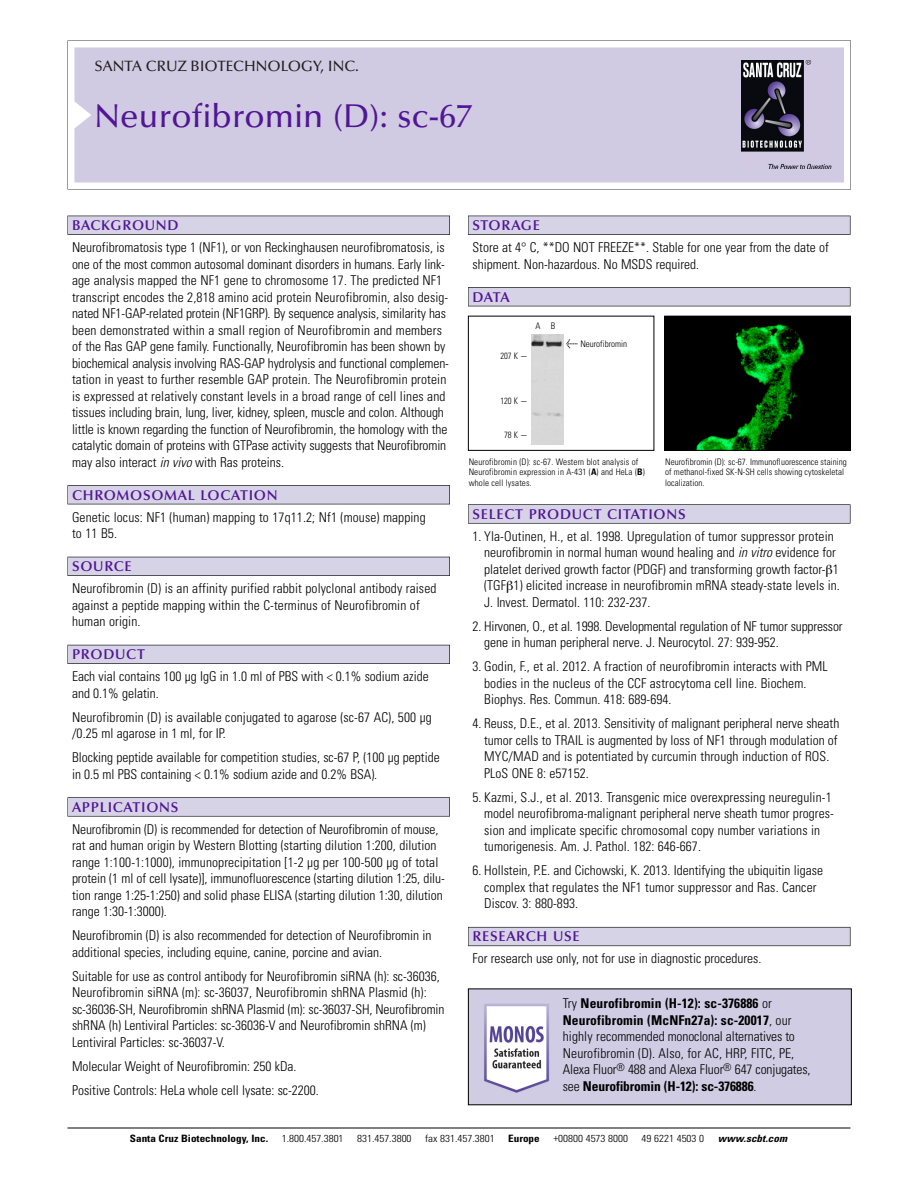
<style>
.page{position:relative;width:918px;height:1188px;background:#fff}
.page>*{position:absolute;margin:0;border:0;box-sizing:border-box;transform-origin:0 0}
.t1{font:500 33px "Optima";color:#511695}
.t2{font:500 15px "Optima";color:#231f20}
.t3{font:600 14.25px "Optima";letter-spacing:.05em;color:#511695}
.t4{font:300 condensed 13.5px/16.5px "Univers";color:#000}
.t5{font:300 condensed 10.2px "Univers";color:#000;scale:1.1 1}
.t6{font:700 condensed 10.2px "Univers";color:#000;scale:1.1 1}
.t7{font:italic 700 condensed 10.2px "Univers";letter-spacing:.005em;color:#000;scale:1.1 1}
.t8{font:300 condensed 9px/10.5px "Univers";letter-spacing:.005em;color:#000}
.t9{font:300 condensed 9px "Univers";letter-spacing:.005em;color:#000;scale:.95 1}
.s1{font-style:italic}
.s2{font-family:"Meta Plus";font-weight:400;font-stretch:normal;font-size:10.5px}
.s3{font-weight:700}
</style>
<div class="page">
<svg style="left:68px;top:40px;width:783px;height:149px"></svg>
<div style="left:74px;top:47px;width:770px;height:135px;background:#d1cae3"></div>
<img style="left:741px;top:60px;width:90px;height:108px">
<div style="left:68px;top:216px;width:382px;height:19px;background:#525155"></div>
<div style="left:68px;top:216px;width:381px;height:18px;background:#d7d3e7"></div>
<div style="left:68px;top:485px;width:382px;height:19px;background:#525155"></div>
<div style="left:68px;top:486px;width:381px;height:18px;background:#d7d3e7"></div>
<div style="left:68px;top:557px;width:382px;height:19px;background:#525158"></div>
<div style="left:68px;top:557px;width:381px;height:18px;background:#d7d3e7"></div>
<div style="left:68px;top:645px;width:382px;height:19px;background:#54535a"></div>
<div style="left:68px;top:645px;width:381px;height:18px;background:#d7d3e7"></div>
<svg style="left:68px;top:797px;width:382px;height:20px"></svg>
<div style="left:68px;top:798px;width:381px;height:18px;background:#d7d3e7"></div>
<div style="left:468px;top:216px;width:382px;height:19px;background:#525155"></div>
<div style="left:468px;top:216px;width:382px;height:18px;background:#d7d3e7"></div>
<div style="left:468px;top:287px;width:382px;height:19px;background:#525155"></div>
<div style="left:468px;top:288px;width:382px;height:18px;background:#d7d3e7"></div>
<div style="left:468px;top:504px;width:382px;height:20px;background:#666667"></div>
<div style="left:468px;top:505px;width:382px;height:18px;background:#d7d3e7"></div>
<div style="left:468px;top:927px;width:382px;height:19px;background:#66646d"></div>
<div style="left:468px;top:928px;width:382px;height:18px;background:#d7d3e7"></div>
<hr style="left:68px;top:1128px;width:782px;height:1px;background:#000">
<img style="left:666px;top:318px;width:183px;height:131px">
<div style="left:664px;top:316px;width:187px;height:135px;border:1px solid #000"></div>
<div style="left:468px;top:316px;width:186px;height:135px;border:1px solid #000"></div>
<img style="left:531px;top:334px;width:32px;height:111px">
<img style="left:470px;top:990px;width:380px;height:113px">
<p class="t2" style="left:94px;top:61px;width:266px">SANTA CRUZ BIOTECHNOLOGY, INC.</p>
<h1 class="t1" style="left:94px;top:103px;width:379px">Neurofibromin (D): sc-67</h1>
<p class="t3" style="left:72px;top:219px;width:108px">BACKGROUND</p>
<p class="t4" style="left:72px;top:240px;width:378px">Neurofibromatosis type 1 (NF1), or von Reckinghausen neurofibromatosis, is one of the most common autosomal dominant disorders in humans. Early link&shy;age analysis mapped the NF1 gene to chromosome 17. The predicted NF1 transcript encodes the 2,818 amino acid protein Neurofibromin, also desig&shy;nated NF1-GAP-related protein (NF1GRP). By sequence analysis, similarity has been demonstrated within a small region of Neurofibromin and members of the Ras GAP gene family. Functionally, Neurofibromin has been shown by biochemical analysis involving RAS-GAP hydrolysis and functional complemen&shy;tation in yeast to further resemble GAP protein. The Neurofibromin protein is expressed at relatively constant levels in a broad range of cell lines and tissues including brain, lung, liver, kidney, spleen, muscle and colon. Although little is known regarding the function of Neurofibromin, the homology with the catalytic domain of proteins with GTPase activity suggests that Neurofibromin may also interact <span class="s1">in vivo</span> with Ras proteins.</p>
<p class="t3" style="left:72px;top:489px;width:207px">CHROMOSOMAL LOCATION</p>
<p class="t4" style="left:72px;top:510px;width:355px">Genetic locus: NF1 (human) mapping to 17q11.2; Nf1 (mouse) mapping to 11 B5.</p>
<p class="t3" style="left:72px;top:561px;width:61px">SOURCE</p>
<p class="t4" style="left:72px;top:581px;width:366px">Neurofibromin (D) is an affinity purified rabbit polyclonal antibody raised against a peptide mapping within the C-terminus of Neurofibromin of human origin.</p>
<p class="t3" style="left:72px;top:649px;width:74px">PRODUCT</p>
<p class="t4" style="left:72px;top:669px;width:358px">Each vial contains 100 µg IgG in 1.0 ml of PBS with &lt; 0.1% sodium azide and 0.1% gelatin.</p>
<p class="t4" style="left:72px;top:710px;width:361px">Neurofibromin (D) is available conjugated to agarose (sc-67 AC), 500 µg /0.25 ml agarose in 1 ml, for IP.</p>
<p class="t4" style="left:72px;top:750px;width:369px">Blocking peptide available for competition studies, sc-67 P, (100 µg peptide in 0.5 ml PBS containing &lt; 0.1% sodium azide and 0.2% BSA).</p>
<p class="t3" style="left:72px;top:801px;width:108px">APPLICATIONS</p>
<p class="t4" style="left:72px;top:822px;width:374px">Neurofibromin (D) is recommended for detection of Neurofibromin of mouse, rat and human origin by Western Blotting (starting dilution 1:200, dilution range 1:100-1:1000), immunoprecipitation [1-2 µg per 100-500 µg of total protein (1 ml of cell lysate)], immunofluorescence (starting dilution 1:25, dilu&shy;tion range 1:25-1:250) and solid phase ELISA (starting dilution 1:30, dilution range 1:30-1:3000).</p>
<p class="t4" style="left:72px;top:928px;width:361px">Neurofibromin (D) is also recommended for detection of Neurofibromin in additional species, including equine, canine, porcine and avian.</p>
<p class="t4" style="left:72px;top:969px;width:374px">Suitable for use as control antibody for Neurofibromin siRNA (h): sc-36036, Neurofibromin siRNA (m): sc-36037, Neurofibromin shRNA Plasmid (h): sc-36036-SH, Neurofibromin shRNA Plasmid (m): sc-36037-SH, Neurofibromin shRNA (h) Lentiviral Particles: sc-36036-V and Neurofibromin shRNA (m)<br>Lentiviral Particles: sc-36037-V.</p>
<p class="t4" style="left:72px;top:1055px;width:248px;line-height:24px">Molecular Weight of Neurofibromin: 250 kDa.<br>Positive Controls: HeLa whole cell lysate: sc-2200.</p>
<p class="t3" style="left:473px;top:219px;width:69px">STORAGE</p>
<p class="t4" style="left:473px;top:240px;width:358px">Store at 4° C, **DO NOT FREEZE**. Stable for one year from the date of shipment. Non-hazardous. No MSDS required.</p>
<p class="t3" style="left:473px;top:291px;width:39px">DATA</p>
<p class="t8" style="left:536px;top:321px;width:21px">A B</p>
<p class="t9" style="left:500px;top:352px;width:30px">207 K -</p>
<p class="t9" style="left:500px;top:398px;width:30px">120 K -</p>
<p class="t9" style="left:504px;top:432px;width:26px">78K-</p>
<p class="t8" style="left:566px;top:340px;width:63px"><span class="s2">&lt;</span> Neurofibromin</p>
<p class="t8" style="left:469px;top:457px;width:178px">Neurofibromin (D): sc-67. Western blot analysis of<br>Neurofibromin expression in A-431 (<span class="s3">A</span>) and HeLa (<span class="s3">B</span>) whole cell lysates.</p>
<p class="t8" style="left:665px;top:457px;width:183px">Neurofibromin (D): sc-67. Immunofluorescence staining of methanol-fixed SK-N-SH cells showing cytoskeletal localization.</p>
<p class="t3" style="left:473px;top:508px;width:215px">SELECT PRODUCT CITATIONS</p>
<p class="t4" style="left:484px;top:529px;width:357px;text-indent:-12px">1. Yla-Outinen, H., et al. 1998. Upregulation of tumor suppressor protein neurofibromin in normal human wound healing and <span class="s1">in vitro</span> evidence for platelet derived growth factor (PDGF) and transforming growth factor- 1 (TGF 1) elicited increase in neurofibromin mRNA steady-state levels in.<br>J. Invest. Dermatol. 110: 232-237.</p>
<p class="t4" style="left:484px;top:619px;width:360px;text-indent:-12px">2. Hirvonen, O., et al. 1998. Developmental regulation of NF tumor suppressor gene in human peripheral nerve. J. Neurocytol. 27: 939-952.</p>
<p class="t4" style="left:484px;top:659px;width:345px;text-indent:-12px">3. Godin, F., et al. 2012. A fraction of neurofibromin interacts with PML bodies in the nucleus of the CCF astrocytoma cell line. Biochem.<br>Biophys. Res. Commun. 418: 689-694.</p>
<p class="t4" style="left:484px;top:716px;width:357px;text-indent:-12px">4. Reuss, D.E., et al. 2013. Sensitivity of malignant peripheral nerve sheath tumor cells to TRAIL is augmented by loss of NF1 through modulation of MYC/MAD and is potentiated by curcumin through induction of ROS.<br>PLoS ONE 8: e57152.</p>
<p class="t4" style="left:484px;top:790px;width:351px;text-indent:-12px">5. Kazmi, S.J., et al. 2013. Transgenic mice overexpressing neuregulin-1 model neurofibroma-malignant peripheral nerve sheath tumor progres&shy;sion and implicate specific chromosomal copy number variations in tumorigenesis. Am. J. Pathol. 182: 646-667.</p>
<p class="t4" style="left:484px;top:863px;width:340px;text-indent:-12px">6. Hollstein, P.E. and Cichowski, K. 2013. Identifying the ubiquitin ligase complex that regulates the NF1 tumor suppressor and Ras. Cancer<br>Discov. 3: 880-893.</p>
<p class="t3" style="left:473px;top:931px;width:109px">RESEARCH USE</p>
<p class="t4" style="left:473px;top:952px;width:290px">For research use only, not for use in diagnostic procedures.</p>
<p class="t4" style="left:563px;top:996px;width:249px">Try <span class="s3">Neurofibromin (H-12): sc-376886</span> or <span class="s3">Neurofibromin (McNFn27a): sc-20017</span>, our highly recommended monoclonal alternatives to Neurofibromin (D). Also, for AC, HRP, FITC, PE, Alexa Fluor<sup>®</sup> 488 and Alexa Fluor<sup>®</sup> 647 conjugates, see <span class="s3">Neurofibromin (H-12): sc-376886</span>.</p>
<p class="t6" style="left:130px;top:1135px;width:127px">Santa Cruz Biotechnology, Inc.</p>
<p class="t5" style="left:282px;top:1135px;width:58px">1.800.457.3801</p>
<p class="t5" style="left:357px;top:1135px;width:51px">831.457.3800</p>
<p class="t5" style="left:425px;top:1135px;width:65px">fax 831.457.3801</p>
<p class="t6" style="left:508px;top:1135px;width:30px">Europe</p>
<p class="t5" style="left:553px;top:1135px;width:69px">+00800 4573 8000</p>
<p class="t5" style="left:642px;top:1135px;width:58px">49 6221 4503 0</p>
<p class="t7" style="left:718px;top:1135px;width:64px">www.scbt.com</p>
</div>
